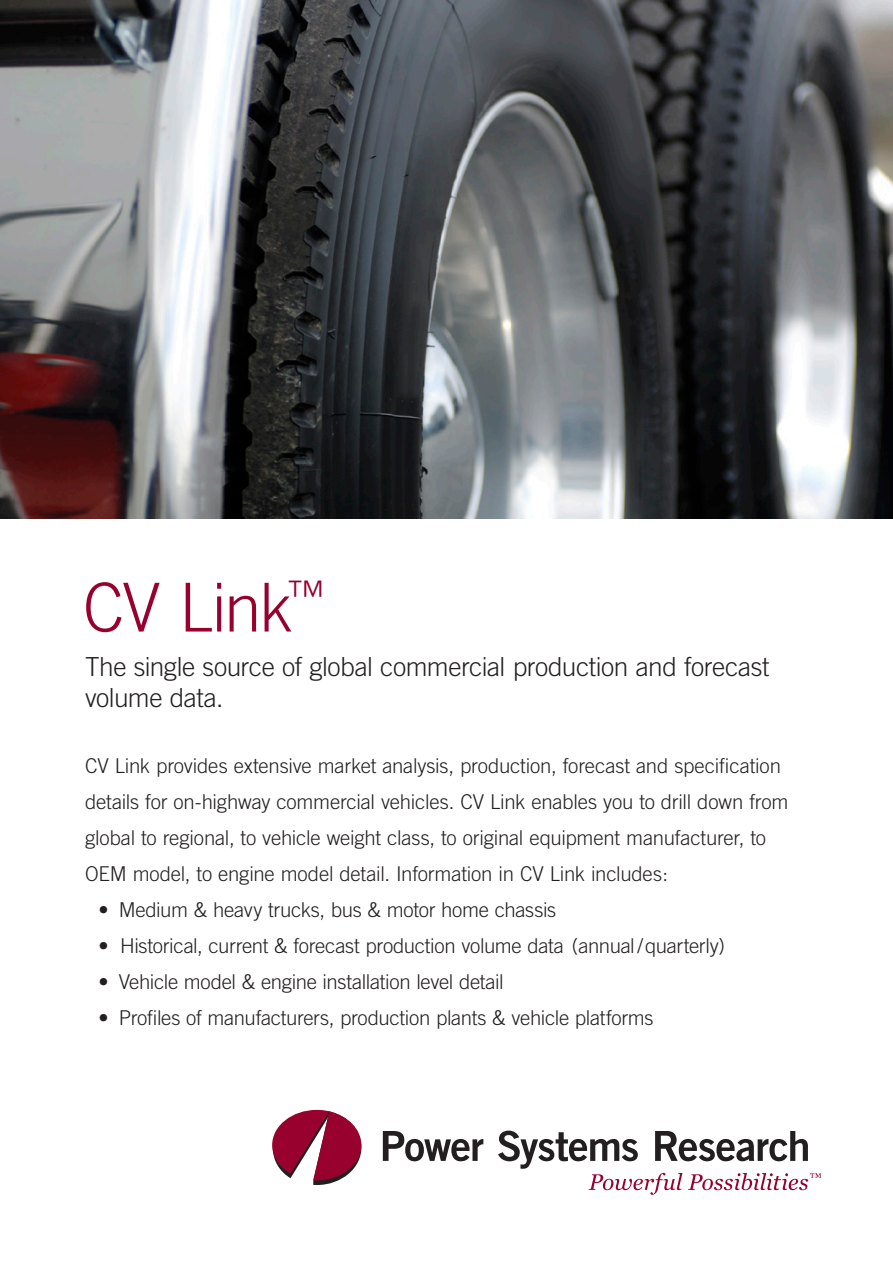
<style>
.page{position:relative;width:893px;height:1263px;background:#fff}
.page>*{position:absolute;margin:0;border:0;box-sizing:border-box;transform-origin:0 0}
.Title__Red{font:300 67.5px "Trade Gothic";letter-spacing:-.03em;color:#98012d}
.Description_Line{font:300 26.25px/31.5px "Trade Gothic";letter-spacing:-.015em;color:#231f20}
.Intro_Paragraph{font:300 20.4px/36px "Trade Gothic";letter-spacing:-.015em;color:#231f20}
</style>
<div class="page">
<img style="left:0;top:0;width:893px;height:519px">
<svg style="left:383px;top:1131px;width:100px;height:30px"></svg>
<svg style="left:498px;top:1130px;width:323px;height:65px"></svg>
<svg style="left:272px;top:1110px;width:89px;height:75px"></svg>
<p class="Title__Red" style="left:83px;top:567px;width:244px">CV Link<sup>™</sup></p>
<p class="Description_Line" style="left:85px;top:650px;width:686px">The single source of global commercial production and forecast volume data.</p>
<p class="Intro_Paragraph" style="left:85px;top:747px;width:705px">CV Link provides extensive market analysis, production, forecast and specification details for on-highway commercial vehicles. CV Link enables you to drill down from global to regional, to vehicle weight class, to original equipment manufacturer, to OEM model, to engine model detail. Information in CV Link includes:</p>
<p class="Intro_Paragraph" style="left:99px;top:891px;width:459px">• Medium &amp; heavy trucks, bus &amp; motor home chassis</p>
<p class="Intro_Paragraph" style="left:99px;top:927px;width:628px">• Historical, current &amp; forecast production volume data (annual/quarterly)</p>
<p class="Intro_Paragraph" style="left:99px;top:963px;width:407px">• Vehicle model &amp; engine installation level detail</p>
<p class="Intro_Paragraph" style="left:99px;top:999px;width:556px">• Profiles of manufacturers, production plants &amp; vehicle platforms</p>
</div>
